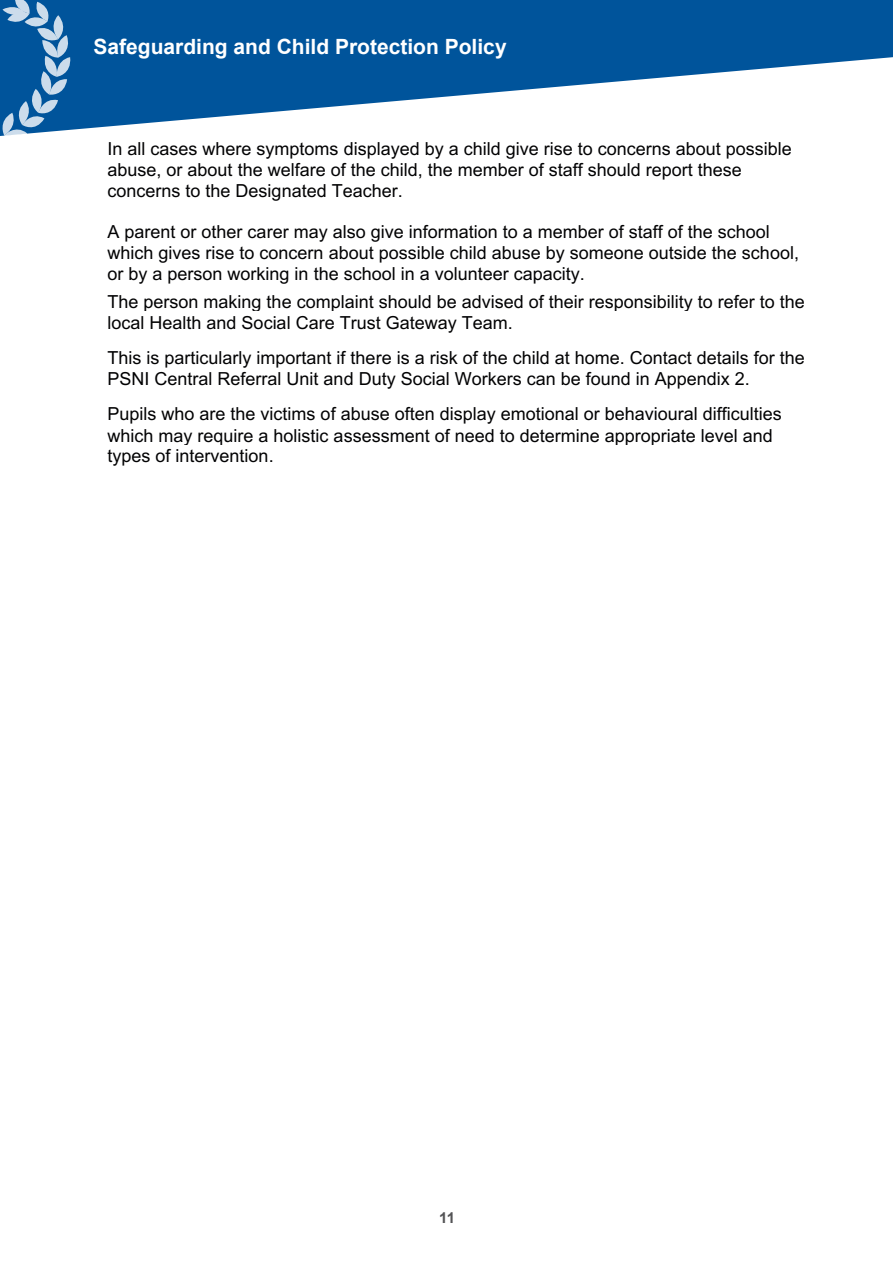
<style>
.page{position:relative;width:893px;height:1263px;background:#fff}
.page>*{position:absolute;margin:0;border:0;box-sizing:border-box;transform-origin:0 0}
.t1{font:700 21px "Arial";color:#fff}
.t2{font:18px/20.7px "Arial";color:#020203}
.t3{font:700 15px "Arial";color:#535355}
</style>
<div class="page">
<svg style="left:72px;top:0;width:821px;height:130px;fill:#00549b"></svg>
<svg style="left:0;top:0;width:72px;height:136px;background:#3e7db3"></svg>
<p class="t1" style="left:94px;top:33px;width:415px">Safeguarding and Child Protection Policy</p>
<p class="t2" style="left:108px;top:139px;width:686px">In all cases where symptoms displayed by a child give rise to concerns about possible abuse, or about the welfare of the child, the member of staff should report these concerns to the Designated Teacher.</p>
<p class="t2" style="left:108px;top:221px;width:693px">A parent or other carer may also give information to a member of staff of the school which gives rise to concern about possible child abuse by someone outside the school, or by a person working in the school in a volunteer capacity.</p>
<p class="t2" style="left:108px;top:291px;width:699px">The person making the complaint should be advised of their responsibility to refer to the local Health and Social Care Trust Gateway Team.</p>
<p class="t2" style="left:108px;top:347px;width:699px">This is particularly important if there is a risk of the child at home. Contact details for the<br>PSNI Central Referral Unit and Duty Social Workers can be found in Appendix 2.</p>
<p class="t2" style="left:108px;top:404px;width:676px">Pupils who are the victims of abuse often display emotional or behavioural difficulties which may require a holistic assessment of need to determine appropriate level and types of intervention.</p>
<p class="t3" style="left:439px;top:1207px;width:17px">11</p>
</div>
